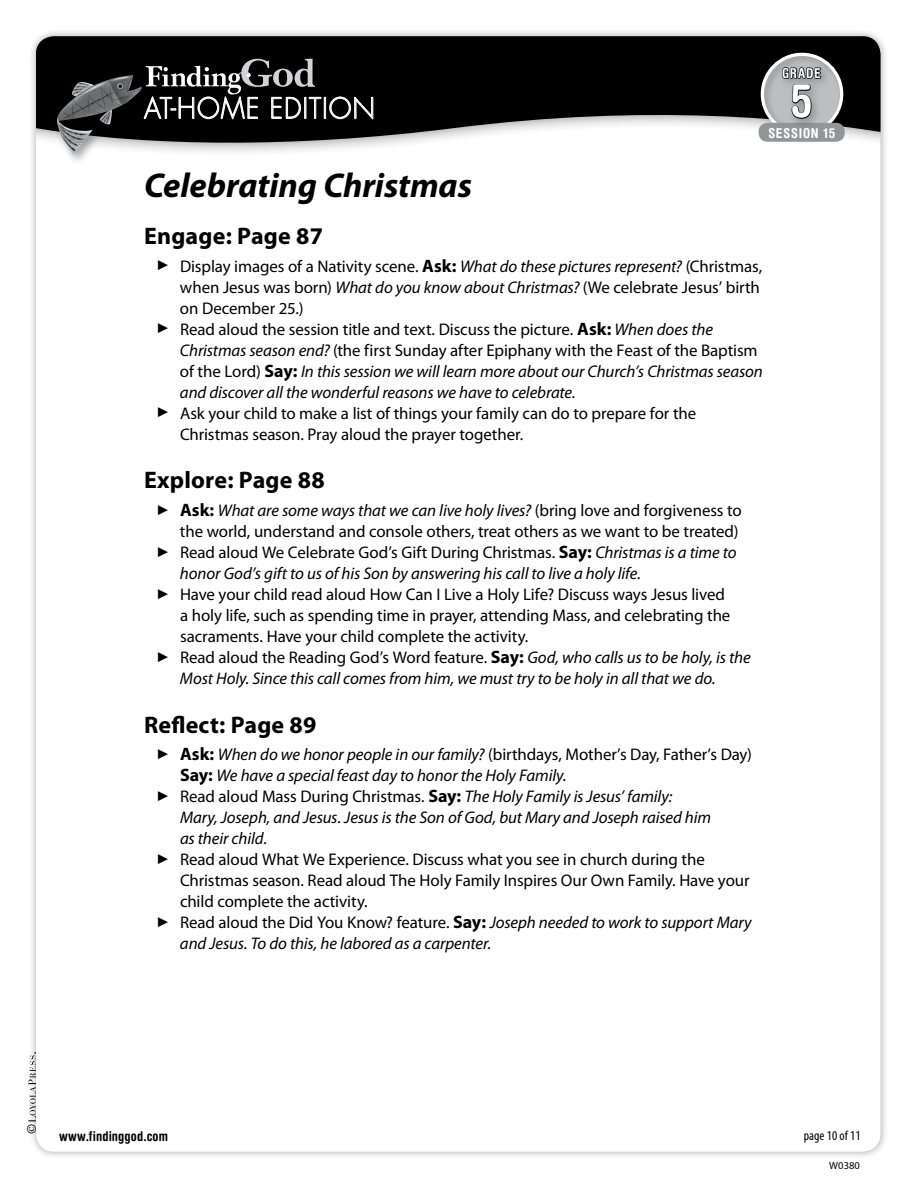
<style>
.page{position:relative;width:918px;height:1188px;background:#fff}
.page>*{position:absolute;margin:0;border:0;box-sizing:border-box;transform-origin:0 0}
.t1{font:700 condensed 46.2px "Helvetica Rounded LT Std";color:#fff}
.t2{font:italic 700 34.5px "Myriad Pro";letter-spacing:-.005em;color:#000}
.t3{font:300 27.9px "Futura Std";letter-spacing:.04em;color:#fff;scale:.95 1}
.t4{font:700 24px "Myriad Pro";letter-spacing:.01em;color:#000}
.t5{font:16.8px "Myriad Pro";letter-spacing:-.005em;color:#000}
.t6{font:italic 16.8px "Myriad Pro";letter-spacing:-.01em;color:#000}
.t7{font:700 condensed 13.65px "Helvetica Rounded LT Std";letter-spacing:.055em;color:#fff}
.t8{font:700 condensed 13.5px "Helvetica Rounded LT Std";letter-spacing:.02em;color:#000}
.t9{font:condensed 13.5px "Myriad Pro";letter-spacing:.005em;color:#000}
.t10{font:12px "Janson Text LT Std";color:#000}
.t11{font:10.5px "Myriad Pro";letter-spacing:.005em;color:#000}
.s1{font-weight:700;font-size:18px}
.s2{font-style:italic}
.s3{font-style:normal}
.s4{font-weight:700;font-style:normal;font-size:18px}
</style>
<div class="page">
<div style="left:28px;top:28px;width:861px;height:1132px;background:#000;opacity:.35"></div>
<div style="left:36px;top:36px;width:844px;height:1116px;background:#fff;border-radius:18px"></div>
<svg style="left:36px;top:36px;width:844px;height:116px;fill:#000"></svg>
<svg style="left:28px;top:1052px;width:8px;height:70px"></svg>
<div style="left:53px;top:71px;width:100px;height:95px;background:#000;opacity:.35"></div>
<img style="left:55px;top:75px;width:87px;height:80px">
<div style="left:138px;top:92px;width:246px;height:38px;background:#000"></div>
<div style="left:324px;top:97px;width:2px;height:22px;border:1px solid #fff"></div>
<svg style="left:329px;top:96px;width:44px;height:24px"></svg>
<svg style="left:144px;top:59px;width:177px;height:61px"></svg>
<div style="left:757px;top:49px;width:96px;height:96px;background:#000;opacity:.3"></div>
<div style="left:761px;top:53px;width:82px;height:82px;border:3px solid #fff;border-radius:50%"></div>
<div style="left:759px;top:123px;width:86px;height:19px;background:#939598;border-radius:9px"></div>
<div style="left:777px;top:62px;width:55px;height:67px;background:#000;opacity:.25"></div>
<svg style="left:781px;top:28px;width:41px;height:124px"></svg>
<h3 class="t3" style="left:144px;top:91px;width:245px">AT-HOME EDITION</h3>
<p class="t7" style="left:782px;top:65px;width:40px">Grade</p>
<h1 class="t1" style="left:790px;top:73px;width:24px">5</h1>
<p class="t7" style="left:768px;top:124px;width:68px">Session 15</p>
<h2 class="t2" style="left:144px;top:166px;width:330px">Celebrating Christmas</h2>
<h3 class="t4" style="left:144px;top:222px;width:181px">Engage: Page 87</h3>
<p class="t5" style="left:157px;top:257px;width:606px">▶ Display images of a Nativity scene. <span class="s1">Ask:</span> <span class="s2">What do these pictures represent?</span> (Christmas,</p>
<p class="t5" style="left:180px;top:278px;width:581px">when Jesus was born) <span class="s2">What do you know about Christmas?</span> (We celebrate Jesus’ birth</p>
<p class="t5" style="left:180px;top:299px;width:125px">on December 25.)</p>
<p class="t5" style="left:157px;top:320px;width:557px">▶ Read aloud the session title and text. Discuss the picture. <span class="s1">Ask:</span> <span class="s2">When does the</span></p>
<p class="t5" style="left:180px;top:341px;width:579px"><span class="s2">Christmas season end?</span> (the first Sunday after Epiphany with the Feast of the Baptism</p>
<p class="t6" style="left:180px;top:362px;width:584px"><span class="s3">of the Lord)</span> <span class="s4">Say:</span> In this session we will learn more about our Church’s Christmas season</p>
<p class="t6" style="left:180px;top:383px;width:397px">and discover all the wonderful reasons we have to celebrate.</p>
<p class="t5" style="left:157px;top:404px;width:540px">▶ Ask your child to make a list of things your family can do to prepare for the</p>
<p class="t5" style="left:180px;top:425px;width:345px">Christmas season. Pray aloud the prayer together.</p>
<h3 class="t4" style="left:144px;top:467px;width:182px">Explore: Page 88</h3>
<p class="t6" style="left:157px;top:501px;width:586px">▶ <span class="s4">Ask:</span> What are some ways that we can live holy lives? <span class="s3">(bring love and forgiveness to</span></p>
<p class="t5" style="left:180px;top:522px;width:560px">the world, understand and console others, treat others as we want to be treated)</p>
<p class="t5" style="left:157px;top:543px;width:581px">▶ Read aloud We Celebrate God’s Gift During Christmas. <span class="s1">Say:</span> <span class="s2">Christmas is a time to</span></p>
<p class="t6" style="left:180px;top:564px;width:463px">honor God’s gift to us of his Son by answering his call to live a holy life.</p>
<p class="t5" style="left:157px;top:585px;width:569px">▶ Have your child read aloud How Can I Live a Holy Life? Discuss ways Jesus lived</p>
<p class="t5" style="left:180px;top:606px;width:552px">a holy life, such as spending time in prayer, attending Mass, and celebrating the</p>
<p class="t5" style="left:180px;top:627px;width:350px">sacraments. Have your child complete the activity.</p>
<p class="t5" style="left:157px;top:648px;width:595px">▶ Read aloud the Reading God’s Word feature. <span class="s1">Say:</span> <span class="s2">God, who calls us to be holy, is the</span></p>
<p class="t6" style="left:180px;top:669px;width:537px">Most Holy. Since this call comes from him, we must try to be holy in all that we do.</p>
<h3 class="t4" style="left:144px;top:711px;width:174px">Reflect: Page 89</h3>
<p class="t5" style="left:157px;top:746px;width:596px">▶ <span class="s1">Ask:</span> <span class="s2">When do we honor people in our family?</span> (birthdays, Mother’s Day, Father’s Day)</p>
<p class="t6" style="left:180px;top:767px;width:388px"><span class="s4">Say:</span> We have a special feast day to honor the Holy Family.</p>
<p class="t5" style="left:157px;top:788px;width:516px">▶ Read aloud Mass During Christmas. <span class="s1">Say:</span> <span class="s2">The Holy Family is Jesus’ family:</span></p>
<p class="t6" style="left:180px;top:809px;width:533px">Mary, Joseph, and Jesus. Jesus is the Son of God, but Mary and Joseph raised him</p>
<p class="t6" style="left:180px;top:830px;width:89px">as their child.</p>
<p class="t5" style="left:157px;top:851px;width:549px">▶ Read aloud What We Experience. Discuss what you see in church during the</p>
<p class="t5" style="left:180px;top:872px;width:571px">Christmas season. Read aloud The Holy Family Inspires Our Own Family. Have your</p>
<p class="t5" style="left:180px;top:893px;width:189px">child complete the activity.</p>
<p class="t5" style="left:157px;top:914px;width:596px">▶ Read aloud the Did You Know? feature. <span class="s1">Say:</span> <span class="s2">Joseph needed to work to support Mary</span></p>
<p class="t6" style="left:180px;top:935px;width:313px">and Jesus. To do this, he labored as a carpenter.</p>
<p class="t10" style="left:24px;top:1134px;width:12px;rotate:-90deg">©</p>
<p class="t8" style="left:59px;top:1128px;width:110px">www.findinggod.com</p>
<p class="t9" style="left:804px;top:1128px;width:58px">page 10 of 11</p>
<p class="t11" style="left:829px;top:1160px;width:32px">W0380</p>
</div>
